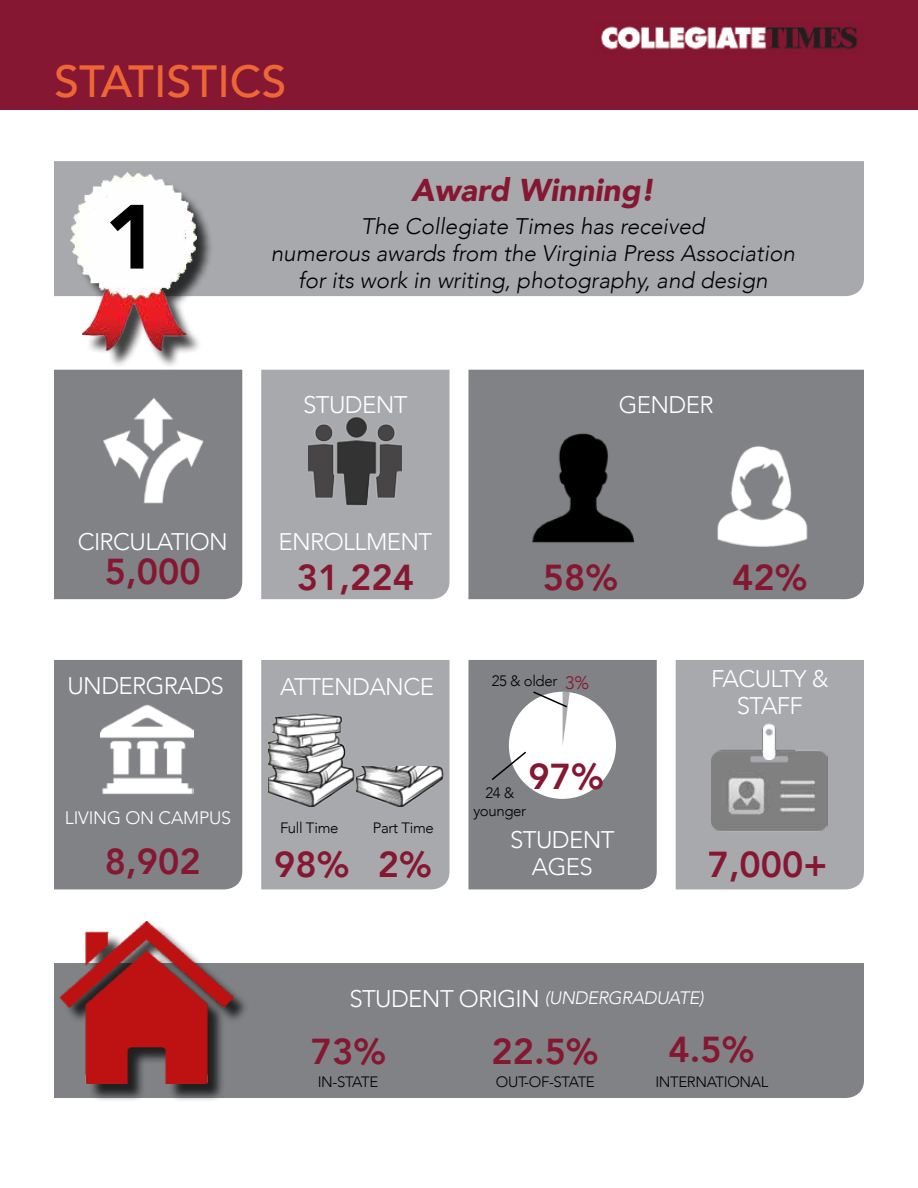
<style>
.page{position:relative;width:918px;height:1188px;background:#fff}
.page>*{position:absolute;margin:0;border:0;box-sizing:border-box;transform-origin:0 0}
.t1{font:900 90px "Avenir";color:#000}
.t2{font:500 45px "Avenir";color:#ed6736}
.t3{font:800 36px "Avenir";color:#851732}
.t4{font:italic 900 31.5px "Avenir";color:#851732}
.t5{font:300 24px/27px "Avenir";letter-spacing:-.025em;color:#fff;text-align:center}
.t6{font:italic 300 22.5px/27px "Avenir";color:#000;text-align:center}
.t7{font:italic 300 18px "Avenir";letter-spacing:-.025em;color:#fff}
.t8{font:300 18px "Avenir";letter-spacing:-.01em;color:#fff}
.t9{font:300 18px "Avenir";color:#851732}
.t10{font:300 15px "Avenir";letter-spacing:-.025em;color:#000101}
.s1{font-style:normal;font-size:24px}
</style>
<div class="page">
<div style="left:0;top:0;width:918px;height:110px;background:#851732"></div>
<div style="left:54px;top:370px;width:188px;height:229px;background:#808285"></div>
<div style="left:261px;top:370px;width:189px;height:229px;background:#a7a9ac"></div>
<div style="left:468px;top:370px;width:396px;height:229px;background:#808285"></div>
<div style="left:54px;top:660px;width:188px;height:229px;background:#808285"></div>
<div style="left:261px;top:660px;width:189px;height:229px;background:#a7a9ac"></div>
<div style="left:676px;top:660px;width:188px;height:229px;background:#a7a9ac"></div>
<div style="left:54px;top:161px;width:810px;height:135px;background:#a7a9ac"></div>
<div style="left:54px;top:963px;width:810px;height:135px;background:#808285"></div>
<div style="left:74px;top:176px;width:140px;height:193px;background:#000;opacity:.75"></div>
<img style="left:70px;top:173px;width:126px;height:178px">
<img style="left:89px;top:387px;width:127px;height:125px">
<img style="left:309px;top:414px;width:93px;height:99px">
<img style="left:515px;top:423px;width:131px;height:131px">
<img style="left:708px;top:435px;width:108px;height:125px">
<img style="left:268px;top:708px;width:87px;height:99px">
<img style="left:357px;top:767px;width:87px;height:40px">
<svg style="left:468px;top:660px;width:189px;height:229px"></svg>
<img style="left:712px;top:720px;width:116px;height:116px">
<div style="left:64px;top:924px;width:186px;height:178px;background:#000;opacity:.75"></div>
<img style="left:61px;top:921px;width:171px;height:162px">
<img style="left:100px;top:702px;width:94px;height:93px">
<img style="left:601px;top:26px;width:257px;height:24px">
<h2 class="t2" style="left:54px;top:42px;width:234px">STATISTICS</h2>
<h1 class="t1" style="left:105px;top:160px;width:55px">1</h1>
<h3 class="t4" style="left:411px;top:164px;width:245px">Award Winning!</h3>
<p class="t6" style="left:271px;top:212px;width:526px">The Collegiate Times has received<br>numerous awards from the Virginia Press Association for its work in writing, photography, and design</p>
<p class="t5" style="left:303px;top:391px;width:106px">STUDENT</p>
<p class="t5" style="left:619px;top:391px;width:96px">GENDER</p>
<p class="t5" style="left:78px;top:528px;width:152px">CIRCULATION</p>
<h3 class="t3" style="left:105px;top:544px;width:97px">5,000</h3>
<p class="t5" style="left:278px;top:528px;width:155px">ENROLLMENT</p>
<h3 class="t3" style="left:297px;top:550px;width:119px">31,224</h3>
<h3 class="t3" style="left:543px;top:550px;width:77px">58%</h3>
<h3 class="t3" style="left:732px;top:550px;width:77px">42%</h3>
<p class="t10" style="left:492px;top:672px;width:67px">25 &amp; older</p>
<p class="t5" style="left:711px;top:665px;width:119px">FACULTY &amp;<br>STAFF</p>
<p class="t5" style="left:68px;top:673px;width:158px">UNDERGRADS</p>
<p class="t9" style="left:565px;top:672px;width:26px">3%</p>
<p class="t5" style="left:280px;top:673px;width:155px">ATTENDANCE</p>
<p class="t8" style="left:65px;top:807px;width:168px">LIVING ON CAMPUS</p>
<h3 class="t3" style="left:105px;top:834px;width:97px">8,902</h3>
<p class="t10" style="left:485px;top:784px;width:30px">24 &amp;</p>
<h3 class="t3" style="left:529px;top:748px;width:77px">97%</h3>
<p class="t10" style="left:280px;top:819px;width:60px">Full Time</p>
<p class="t10" style="left:373px;top:819px;width:62px">Part Time</p>
<h3 class="t3" style="left:274px;top:837px;width:159px">98% 2%</h3>
<p class="t10" style="left:473px;top:802px;width:54px">younger</p>
<p class="t5" style="left:510px;top:826px;width:106px">STUDENT<br>AGES</p>
<h3 class="t3" style="left:708px;top:837px;width:121px">7,000+</h3>
<p class="t7" style="left:349px;top:987px;width:356px"><span class="s1">STUDENT ORIGIN</span> (UNDERGRADUATE)</p>
<h3 class="t3" style="left:311px;top:1024px;width:77px">73%</h3>
<p class="t10" style="left:318px;top:1073px;width:62px">IN-STATE</p>
<p class="t10" style="left:496px;top:1073px;width:100px">OUT-OF-STATE</p>
<h3 class="t3" style="left:669px;top:1021px;width:87px">4.5%</h3>
<h3 class="t3" style="left:491px;top:1024px;width:109px">22.5%</h3>
<p class="t10" style="left:655px;top:1073px;width:114px">INTERNATIONAL</p>
</div>
